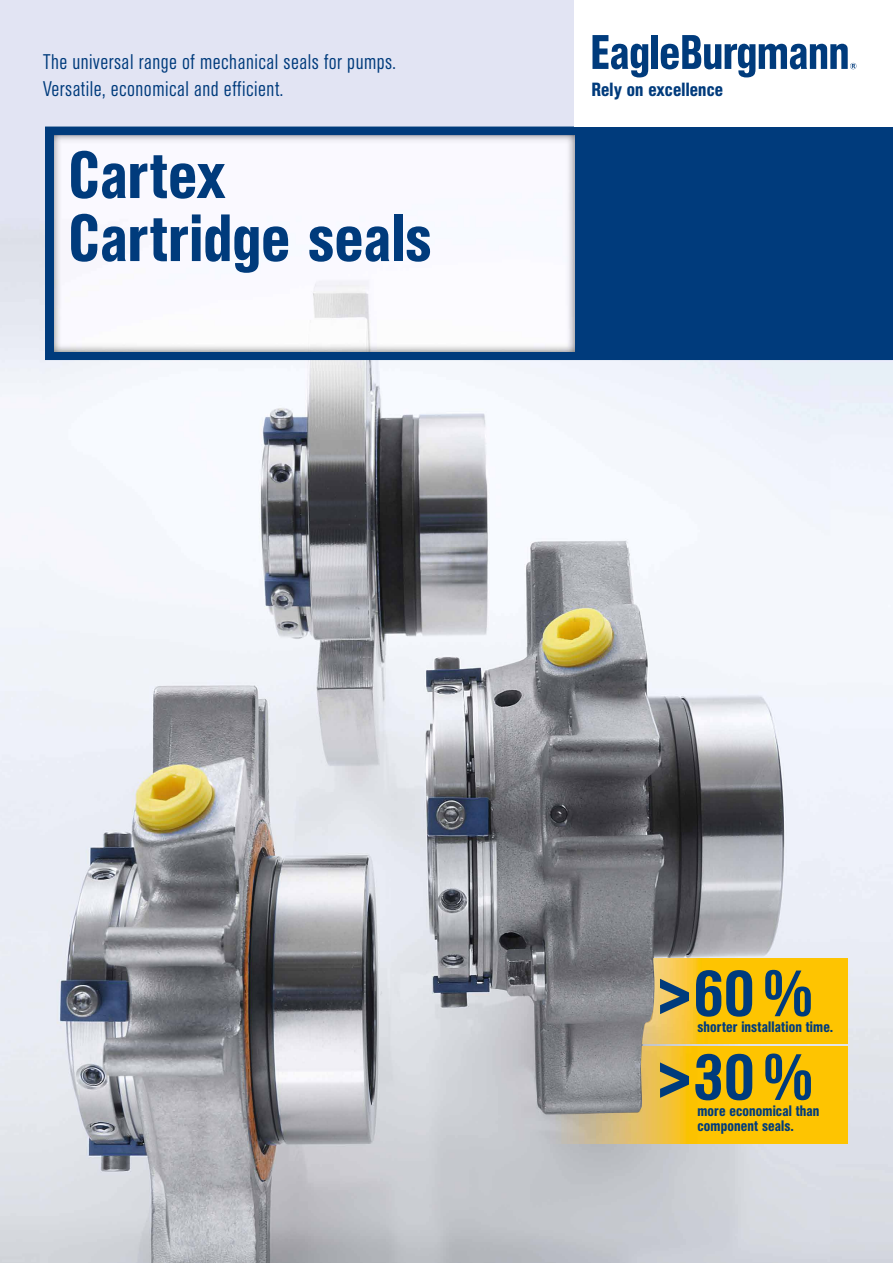
<style>
.page{position:relative;width:893px;height:1263px;background:#fff}
.page>*{position:absolute;margin:0;border:0;box-sizing:border-box;transform-origin:0 0}
.t1{font:500 condensed 66px/63px "AG Book Pro";color:#003b7c}
.t2{font:300 condensed 21px/27px "AG Book Pro";letter-spacing:.025em;color:#003b7c}
.t3{font:500 condensed 18.9px "AG Book Pro";letter-spacing:.01em;color:#003b7c}
.t4{font:500 condensed 15px/15px "AG Book Pro";letter-spacing:.01em;color:#003b7c}
</style>
<div class="page">
<img style="left:0;top:0;width:893px;height:1263px">
<div style="left:45px;top:126px;width:848px;height:234px;background:#003b7c"></div>
<img style="left:54px;top:135px;width:520px;height:216px">
<div style="left:785px;top:958px;width:63px;height:85px;background:#fec401"></div>
<img style="left:545px;top:1046px;width:303px;height:97px">
<div style="left:574px;top:0;width:319px;height:126px;background:#fff"></div>
<svg style="left:592px;top:35px;width:56px;height:42px"></svg>
<div style="left:651px;top:35px;width:7px;height:34px;background:#003b7c"></div>
<svg style="left:661px;top:35px;width:195px;height:42px"></svg>
<img style="left:456px;top:647px;width:329px;height:467px">
<p class="t2" style="left:43px;top:48px;width:354px">The universal range of mechanical seals for pumps.<br>Versatile, economical and efficient.</p>
<h1 class="t1" style="left:68px;top:143px;width:364px">Cartex<br>Cartridge seals</h1>
<p class="t3" style="left:591px;top:77px;width:133px">Rely on excellence</p>
<h1 class="t1" style="left:652px;top:951px;width:163px;line-height:83.7px">&gt;60 % &gt;30 %</h1>
<p class="t4" style="left:697px;top:1019px;width:137px">shorter installation time.</p>
<p class="t4" style="left:697px;top:1103px;width:124px">more economical than component seals.</p>
</div>
